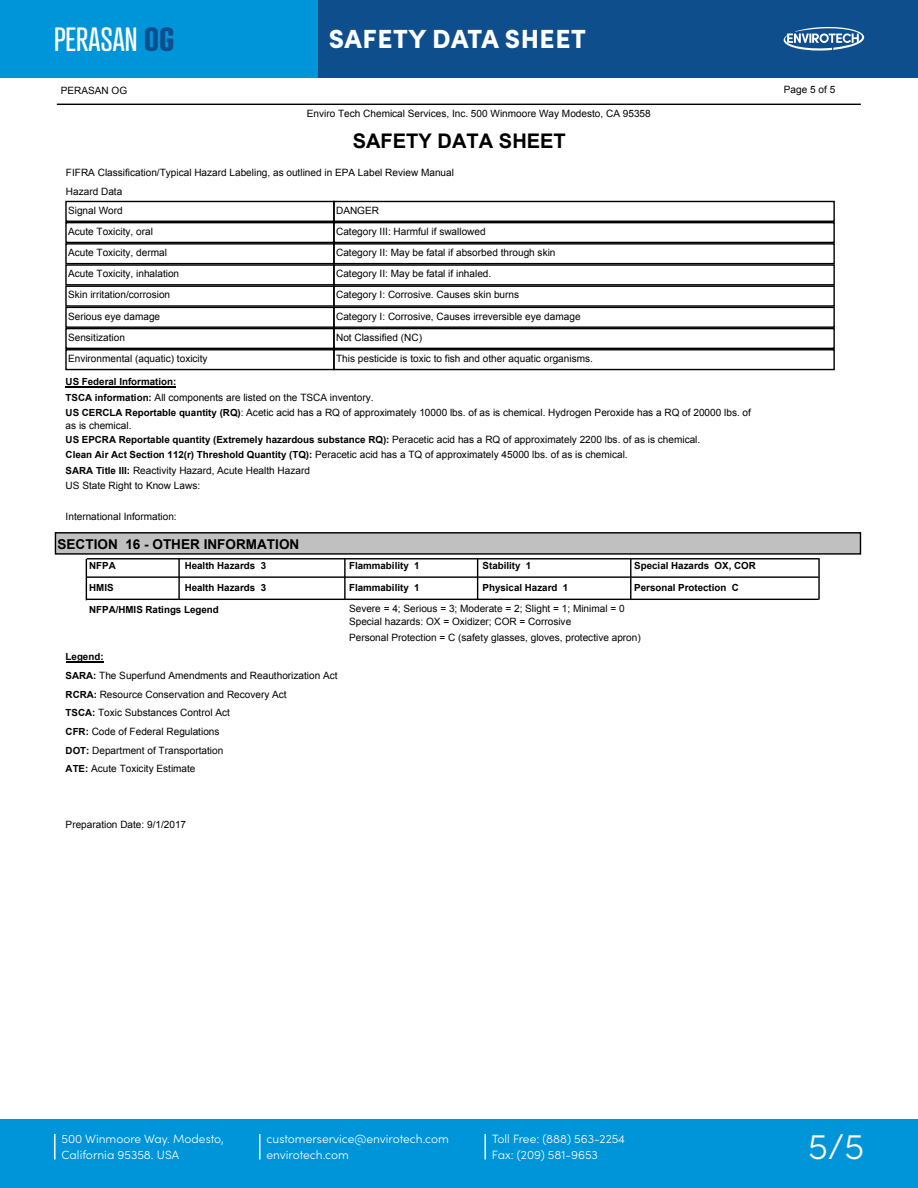
<style>
.page{position:relative;width:918px;height:1188px;background:#fff}
.page>*{position:absolute;margin:0;border:0;box-sizing:border-box;transform-origin:0 0}
.t1{font:300 36px "Sofia Pro";color:#fff}
.t2{font:32.55px "Atrament";color:#fff}
.t3{font:900 26.25px "Sofia Pro";letter-spacing:.02em;color:#fff}
.t4{font:700 20.1px "Arial";color:#000}
.t5{font:700 13.65px "Arial";color:#000}
.t6{font:300 12px/16.5px "Sofia Pro";color:#fff}
.t7{font:10.05px/18.8px "Arial";color:#000}
.t8{font:700 9.75px "Arial";color:#000}
.s1{font-weight:700;color:#0f4e8c}
.s2{font-weight:700;font-size:9.75px}
.s3{font-weight:400;font-size:10.05px}
</style>
<div class="page">
<div style="left:0;top:1119px;width:918px;height:69px;background:#0095d9"></div>
<hr style="left:54px;top:1134px;width:2px;height:26px;background:#fff">
<hr style="left:259px;top:1134px;width:2px;height:26px;background:#fff">
<hr style="left:484px;top:1134px;width:2px;height:26px;background:#fff">
<div style="left:317px;top:0;width:601px;height:77px;background:#0f4e8c"></div>
<div style="left:0;top:0;width:317px;height:77px;background:#0095d9"></div>
<svg style="left:784px;top:27px;width:80px;height:24px"></svg>
<hr style="left:57px;top:104px;width:804px;height:1px;background:#000">
<div style="left:65px;top:201px;width:270px;height:21px;border:1px solid #000"></div>
<div style="left:333px;top:201px;width:502px;height:21px;border:1px solid #000"></div>
<div style="left:65px;top:222px;width:270px;height:21px;border:1px solid #000"></div>
<div style="left:333px;top:222px;width:502px;height:21px;border:1px solid #000"></div>
<div style="left:65px;top:243px;width:270px;height:21px;border:1px solid #000"></div>
<div style="left:333px;top:243px;width:502px;height:21px;border:1px solid #000"></div>
<div style="left:65px;top:264px;width:270px;height:22px;border:1px solid #000"></div>
<div style="left:333px;top:264px;width:502px;height:22px;border:1px solid #000"></div>
<div style="left:65px;top:286px;width:270px;height:21px;border:1px solid #000"></div>
<div style="left:333px;top:286px;width:502px;height:21px;border:1px solid #000"></div>
<div style="left:65px;top:307px;width:270px;height:21px;border:1px solid #000"></div>
<div style="left:333px;top:307px;width:502px;height:21px;border:1px solid #000"></div>
<div style="left:65px;top:328px;width:270px;height:21px;border:1px solid #000"></div>
<div style="left:333px;top:328px;width:502px;height:21px;border:1px solid #000"></div>
<div style="left:65px;top:349px;width:270px;height:21px;border:1px solid #000"></div>
<div style="left:333px;top:349px;width:502px;height:21px;border:1px solid #000"></div>
<hr style="left:66px;top:386px;width:110px;height:1px;background:#000">
<div style="left:55px;top:533px;width:805px;height:21px;background:#c0c0c0"></div>
<div style="left:55px;top:532px;width:806px;height:23px;border:1px solid #000"></div>
<hr style="left:86px;top:576px;width:733px;height:2px;background:#000">
<hr style="left:86px;top:599px;width:733px;height:1px;background:#000">
<hr style="left:630px;top:559px;width:1px;height:41px;background:#000">
<hr style="left:86px;top:559px;width:1px;height:41px;background:#000">
<hr style="left:178px;top:559px;width:2px;height:40px;background:#000">
<hr style="left:344px;top:559px;width:2px;height:40px;background:#000">
<hr style="left:477px;top:559px;width:1px;height:41px;background:#000">
<hr style="left:87px;top:558px;width:733px;height:1px;background:#000">
<hr style="left:818px;top:559px;width:2px;height:41px;background:#000">
<hr style="left:66px;top:661px;width:38px;height:1px;background:#000">
<h2 class="t2" style="left:54px;top:19px;width:122px">PERASAN <span class="s1">OG</span></h2>
<h3 class="t3" style="left:329px;top:18px;width:259px">SAFETY DATA SHEET</h3>
<p class="t7" style="left:61px;top:82px;width:68px">PERASAN OG</p>
<p class="t7" style="left:307px;top:104px;width:345px">Enviro Tech Chemical Services, Inc. 500 Winmoore Way Modesto, CA 95358</p>
<p class="t4" style="left:353px;top:128px;width:215px">SAFETY DATA SHEET</p>
<p class="t7" style="left:66px;top:164px;width:390px">FIFRA Classification/Typical Hazard Labeling, as outlined in EPA Label Review Manual<br>Hazard Data<br>Signal Word</p>
<p class="t7" style="left:336px;top:201px;width:44px">DANGER</p>
<p class="t7" style="left:68px;top:222px;width:86px">Acute Toxicity, oral</p>
<p class="t7" style="left:336px;top:222px;width:151px">Category III: Harmful if swallowed</p>
<p class="t7" style="left:68px;top:243px;width:100px">Acute Toxicity, dermal</p>
<p class="t7" style="left:336px;top:243px;width:221px">Category II: May be fatal if absorbed through skin</p>
<p class="t7" style="left:68px;top:264px;width:113px">Acute Toxicity, inhalation</p>
<p class="t7" style="left:336px;top:264px;width:157px">Category II: May be fatal if inhaled.</p>
<p class="t7" style="left:68px;top:286px;width:104px">Skin irritation/corrosion</p>
<p class="t7" style="left:336px;top:286px;width:185px">Category I: Corrosive. Causes skin burns</p>
<p class="t7" style="left:68px;top:307px;width:94px">Serious eye damage</p>
<p class="t7" style="left:336px;top:307px;width:246px">Category I: Corrosive, Causes irreversible eye damage</p>
<p class="t7" style="left:68px;top:328px;width:58px">Sensitization</p>
<p class="t7" style="left:336px;top:328px;width:87px">Not Classified (NC)</p>
<p class="t7" style="left:68px;top:349px;width:141px">Environmental (aquatic) toxicity</p>
<p class="t7" style="left:336px;top:349px;width:258px">This pesticide is toxic to fish and other aquatic organisms.</p>
<p class="t8" style="left:66px;top:375px;width:112px">US Federal Information:</p>
<p class="t7" style="left:66px;top:389px;width:687px;line-height:15.6px"><span class="s2">TSCA information:</span> All components are listed on the TSCA inventory.<br><span class="s2">US CERCLA Reportable quantity (RQ)</span>: Acetic acid has a RQ of approximately 10000 lbs. of as is chemical. Hydrogen Peroxide has a RQ of 20000 lbs. of</p>
<p class="t7" style="left:66px;top:416px;width:67px">as is chemical.</p>
<p class="t8" style="left:66px;top:433px;width:636px">US EPCRA Reportable quantity (Extremely hazardous substance RQ): <span class="s3">Peracetic acid has a RQ of approximately 2200 lbs. of as is chemical.</span></p>
<p class="t7" style="left:66px;top:447px;width:564px;line-height:15.3px"><span class="s2">Clean Air Act Section 112(r) Threshold Quantity (TQ):</span> Peracetic acid has a TQ of approximately 45000 lbs. of as is chemical.<br><span class="s2">SARA Title III:</span> Reactivity Hazard, Acute Health Hazard<br>US State Right to Know Laws:</p>
<p class="t7" style="left:66px;top:507px;width:113px">International Information:</p>
<p class="t5" style="left:58px;top:536px;width:243px">SECTION 16 - OTHER INFORMATION</p>
<p class="t8" style="left:89px;top:581px;width:26px">HMIS</p>
<p class="t8" style="left:185px;top:581px;width:83px">Health Hazards 3</p>
<p class="t8" style="left:349px;top:581px;width:72px">Flammability 1</p>
<p class="t8" style="left:483px;top:581px;width:87px">Physical Hazard 1</p>
<p class="t8" style="left:634px;top:581px;width:106px">Personal Protection C</p>
<p class="t8" style="left:89px;top:603px;width:131px">NFPA/HMIS Ratings Legend</p>
<p class="t8" style="left:89px;top:559px;width:28px">NFPA</p>
<p class="t8" style="left:185px;top:559px;width:83px">Health Hazards 3</p>
<p class="t8" style="left:349px;top:559px;width:72px">Flammability 1</p>
<p class="t8" style="left:483px;top:559px;width:50px">Stability 1</p>
<p class="t8" style="left:634px;top:559px;width:123px">Special Hazards OX, COR</p>
<p class="t7" style="left:349px;top:601px;width:277px;line-height:13.8px">Severe = 4; Serious = 3; Moderate = 2; Slight = 1; Minimal = 0<br>Special hazards: OX = Oxidizer; COR = Corrosive</p>
<p class="t7" style="left:349px;top:628px;width:293px">Personal Protection = C (safety glasses, gloves, protective apron)</p>
<p class="t8" style="left:66px;top:650px;width:39px">Legend:</p>
<p class="t7" style="left:66px;top:666px;width:273px"><span class="s2">SARA:</span> The Superfund Amendments and Reauthorization Act <span class="s2">RCRA:</span> Resource Conservation and Recovery Act<br><span class="s2">TSCA:</span> Toxic Substances Control Act<br><span class="s2">CFR:</span> Code of Federal Regulations<br><span class="s2">DOT:</span> Department of Transportation<br><span class="s2">ATE:</span> Acute Toxicity Estimate</p>
<p class="t7" style="left:66px;top:815px;width:122px">Preparation Date: 9/1/2017</p>
<p class="t7" style="left:784px;top:80px;width:53px">Page 5 of 5</p>
<p class="t6" style="left:62px;top:1130px;width:164px">500 Winmoore Way. Modesto,<br>California 95358. USA</p>
<p class="t6" style="left:266px;top:1130px;width:184px">customerservice@envirotech.com envirotech.com</p>
<p class="t6" style="left:492px;top:1130px;width:135px">Toll Free: (888) 563-2254<br>Fax: (209) 581-9653</p>
<h1 class="t1" style="left:808px;top:1120px;width:58px">5/5</h1>
</div>
